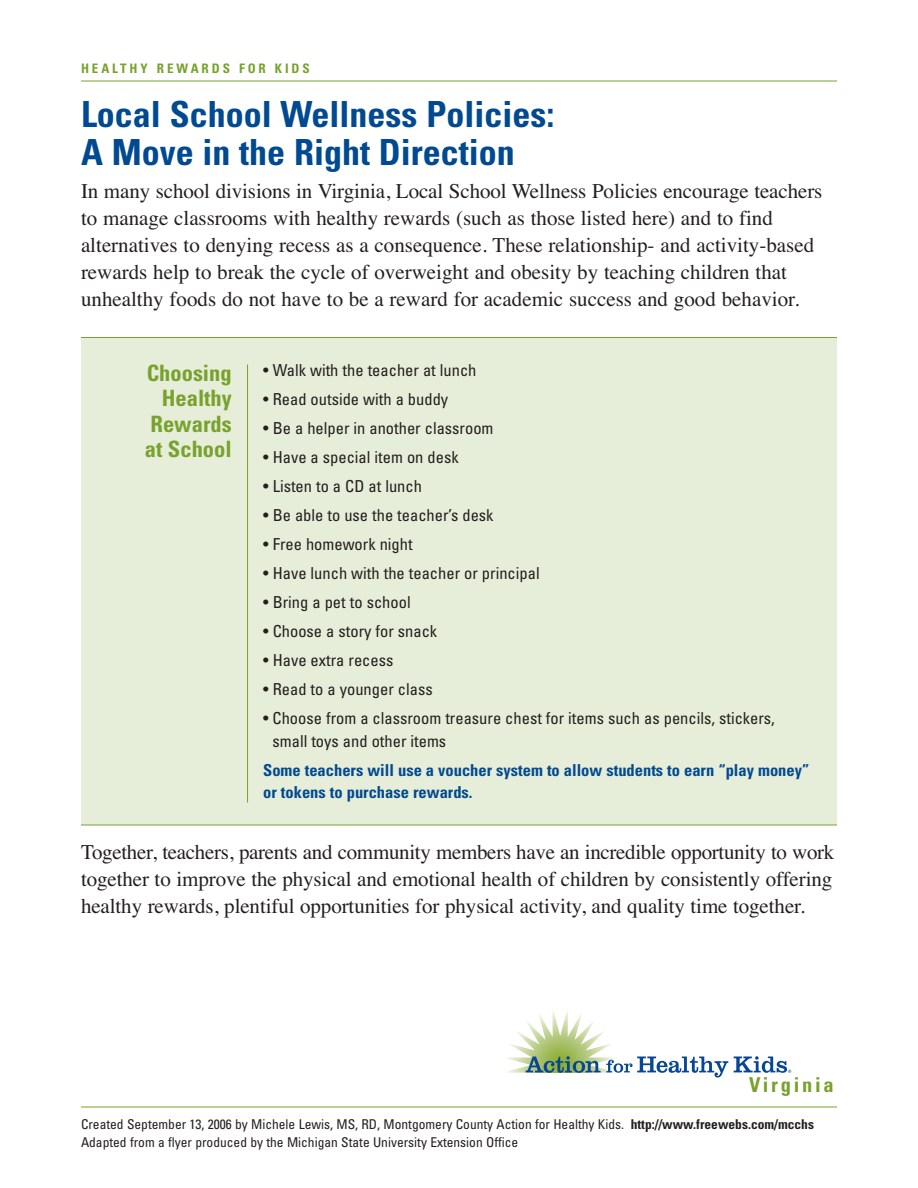
<style>
.page{position:relative;width:918px;height:1188px;background:#fff}
.page>*{position:absolute;margin:0;border:0;box-sizing:border-box;transform-origin:0 0}
.t1{font:700 condensed 36px/37.5px "Univers";color:#014a91}
.t2{font:700 condensed 22.5px/25.5px "Univers";color:#78a22d;text-align:right}
.t3{font:21px/27px "Times";color:#231f20}
.t4{font:700 condensed 20.55px "Univers";letter-spacing:.135em;color:#78a22d}
.t5{font:condensed 16.5px/22.5px "Univers";color:#231f20}
.t6{font:700 condensed 16.5px/22.5px "Univers";color:#014a91}
.t7{font:condensed 13.5px/18px "Univers";color:#231f20}
.t8{font:700 condensed 13.05px "Univers";letter-spacing:.22em;color:#78a22d}
.s1{font-weight:700}
</style>
<div class="page">
<div style="left:81px;top:338px;width:756px;height:487px;background:#e6edd8"></div>
<hr style="left:81px;top:81px;width:756px;height:1px;background:#78a22d">
<hr style="left:81px;top:337px;width:756px;height:1px;background:#78a22d">
<hr style="left:81px;top:825px;width:756px;height:1px;background:#78a22d">
<hr style="left:81px;top:1107px;width:756px;height:1px;background:#78a22d">
<hr style="left:247px;top:364px;width:1px;height:439px;background:#78a22d">
<svg style="left:507px;top:1010px;width:221px;height:68px"></svg>
<svg style="left:734px;top:1056px;width:57px;height:17px"></svg>
<p class="t8" style="left:81px;top:63px;width:230px">HEALTHY REWARDS FOR KIDS</p>
<h1 class="t1" style="left:81px;top:99px;width:475px">Local School Wellness Policies:<br>A Move in the Right Direction</h1>
<p class="t3" style="left:81px;top:180px;width:743px">In many school divisions in Virginia, Local School Wellness Policies encourage teachers to manage classrooms with healthy rewards (such as those listed here) and to find alternatives to denying recess as a consequence. These relationship- and activity-based rewards help to break the cycle of overweight and obesity by teaching children that unhealthy foods do not have to be a reward for academic success and good behavior.</p>
<p class="t2" style="left:145px;top:362px;width:88px">Choosing<br>Healthy<br>Rewards at School</p>
<p class="t5" style="left:263px;top:361px;width:215px">• Walk with the teacher at lunch</p>
<p class="t5" style="left:263px;top:390px;width:187px">• Read outside with a buddy</p>
<p class="t5" style="left:263px;top:419px;width:232px">• Be a helper in another classroom</p>
<p class="t5" style="left:263px;top:448px;width:197px">• Have a special item on desk</p>
<p class="t5" style="left:263px;top:477px;width:160px">• Listen to a CD at lunch</p>
<p class="t5" style="left:263px;top:506px;width:232px">• Be able to use the teacher’s desk</p>
<p class="t5" style="left:263px;top:535px;width:151px">• Free homework night</p>
<p class="t5" style="left:263px;top:564px;width:278px">• Have lunch with the teacher or principal</p>
<p class="t5" style="left:263px;top:593px;width:149px">• Bring a pet to school</p>
<p class="t5" style="left:263px;top:622px;width:176px">• Choose a story for snack</p>
<p class="t5" style="left:263px;top:651px;width:132px">• Have extra recess</p>
<p class="t5" style="left:263px;top:680px;width:171px">• Read to a younger class</p>
<p class="t5" style="left:273px;top:709px;width:504px;text-indent:-9px">• Choose from a classroom treasure chest for items such as pencils, stickers, small toys and other items</p>
<p class="t6" style="left:263px;top:760px;width:548px">Some teachers will use a voucher system to allow students to earn “play money” or tokens to purchase rewards.</p>
<p class="t3" style="left:81px;top:840px;width:755px;text-align:justify">Together, teachers, parents and community members have an incredible opportunity to work together to improve the physical and emotional health of children by consistently offering healthy rewards, plentiful opportunities for physical activity, and quality time together.</p>
<p class="t4" style="left:749px;top:1077px;width:86px">Virginia</p>
<p class="t7" style="left:81px;top:1117px;width:735px">Created September 13, 2006 by Michele Lewis, MS, RD, Montgomery County Action for Healthy Kids. <span class="s1">http://www.freewebs.com/mcchs<br></span>Adapted from a flyer produced by the Michigan State University Extension Office</p>
</div>
